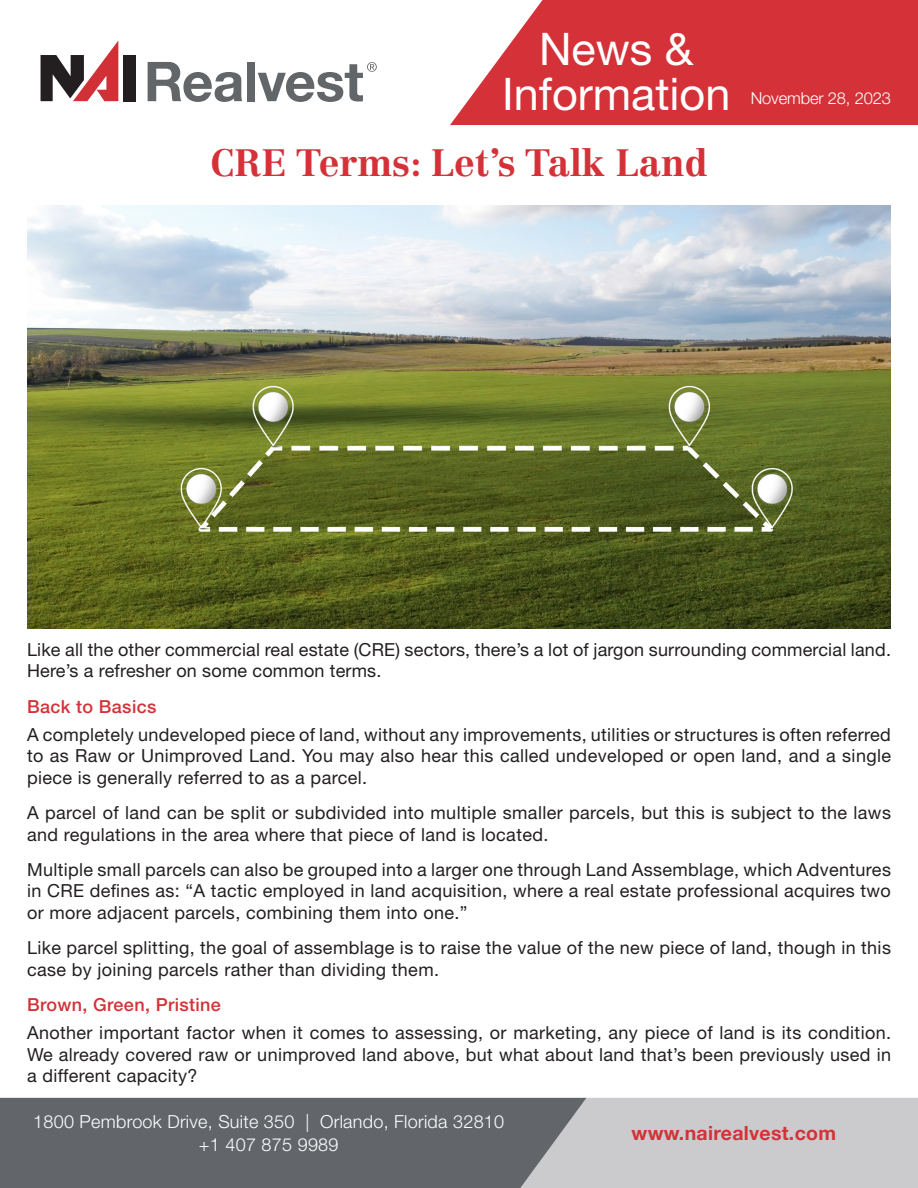
<style>
.page{position:relative;width:918px;height:1188px;background:#fff}
.page>*{position:absolute;margin:0;border:0;box-sizing:border-box;transform-origin:0 0}
.t1{font:45px/45px "Helvetica Neue LT Std";color:#fff;text-align:center}
.t2{font:700 37.5px "Centennial LT Std";color:#d43238}
.t3{font:700 19.5px "Helvetica Neue";letter-spacing:.015em;color:#d43238}
.t4{font:18px/21.6px "Helvetica Neue LT Std";letter-spacing:.02em;color:#231f20}
.t5{font:300 18px/22.5px "Helvetica Neue LT Std";letter-spacing:.015em;color:#fff;text-align:center}
.t6{font:500 18px "Helvetica Neue LT Std";letter-spacing:.02em;color:#d43238}
.t7{font:300 16.5px "Helvetica Neue LT Std";letter-spacing:-.01em;color:#fff}
</style>
<div class="page">
<div style="left:586px;top:1098px;width:332px;height:90px;background:#cbcbcd"></div>
<div style="left:0;top:1098px;width:586px;height:90px;background:#62656a"></div>
<svg style="left:450px;top:0;width:468px;height:125px;background:#d8464b"></svg>
<div style="left:123px;top:55px;width:12px;height:46px;background:#231f20"></div>
<svg style="left:41px;top:41px;width:77px;height:60px"></svg>
<svg style="left:148px;top:62px;width:94px;height:40px"></svg>
<div style="left:247px;top:62px;width:8px;height:39px;background:#636669"></div>
<svg style="left:258px;top:62px;width:119px;height:40px"></svg>
<img style="left:27px;top:205px;width:864px;height:424px">
<h1 class="t1" style="left:502px;top:26px;width:230px">News &amp;<br>Information</h1>
<p class="t2" style="left:210px;top:141px;width:499px">CRE Terms: Let’s Talk Land</p>
<p class="t7" style="left:751px;top:88px;width:142px">November 28, 2023</p>
<p class="t4" style="left:27px;top:638px;width:866px">Like all the other commercial real estate (CRE) sectors, there’s a lot of jargon surrounding commercial land.<br>Here’s a refresher on some common terms.</p>
<p class="t6" style="left:27px;top:695px;width:131px">Back to Basics</p>
<p class="t4" style="left:27px;top:723px;width:866px;text-align:justify">A completely undeveloped piece of land, without any improvements, utilities or structures is often referred to as Raw or Unimproved Land. You may also hear this called undeveloped or open land, and a single piece is generally referred to as a parcel.</p>
<p class="t4" style="left:27px;top:802px;width:866px">A parcel of land can be split or subdivided into multiple smaller parcels, but this is subject to the laws and regulations in the area where that piece of land is located.</p>
<p class="t4" style="left:27px;top:858px;width:866px;text-align:justify">Multiple small parcels can also be grouped into a larger one through Land Assemblage, which Adventures in CRE defines as: “A tactic employed in land acquisition, where a real estate professional acquires two or more adjacent parcels, combining them into one.”</p>
<p class="t4" style="left:27px;top:937px;width:866px">Like parcel splitting, the goal of assemblage is to raise the value of the new piece of land, though in this case by joining parcels rather than dividing them.</p>
<p class="t6" style="left:27px;top:994px;width:195px">Brown, Green, Pristine</p>
<p class="t4" style="left:27px;top:1022px;width:866px;text-align:justify">Another important factor when it comes to assessing, or marketing, any piece of land is its condition.<br>We already covered raw or unimproved land above, but what about land that’s been previously used in a different capacity?</p>
<p class="t5" style="left:33px;top:1110px;width:473px">1800 Pembrook Drive, Suite 350 | Orlando, Florida 32810 +1 407 875 9989</p>
<p class="t3" style="left:632px;top:1118px;width:206px">www.nairealvest.com</p>
</div>
